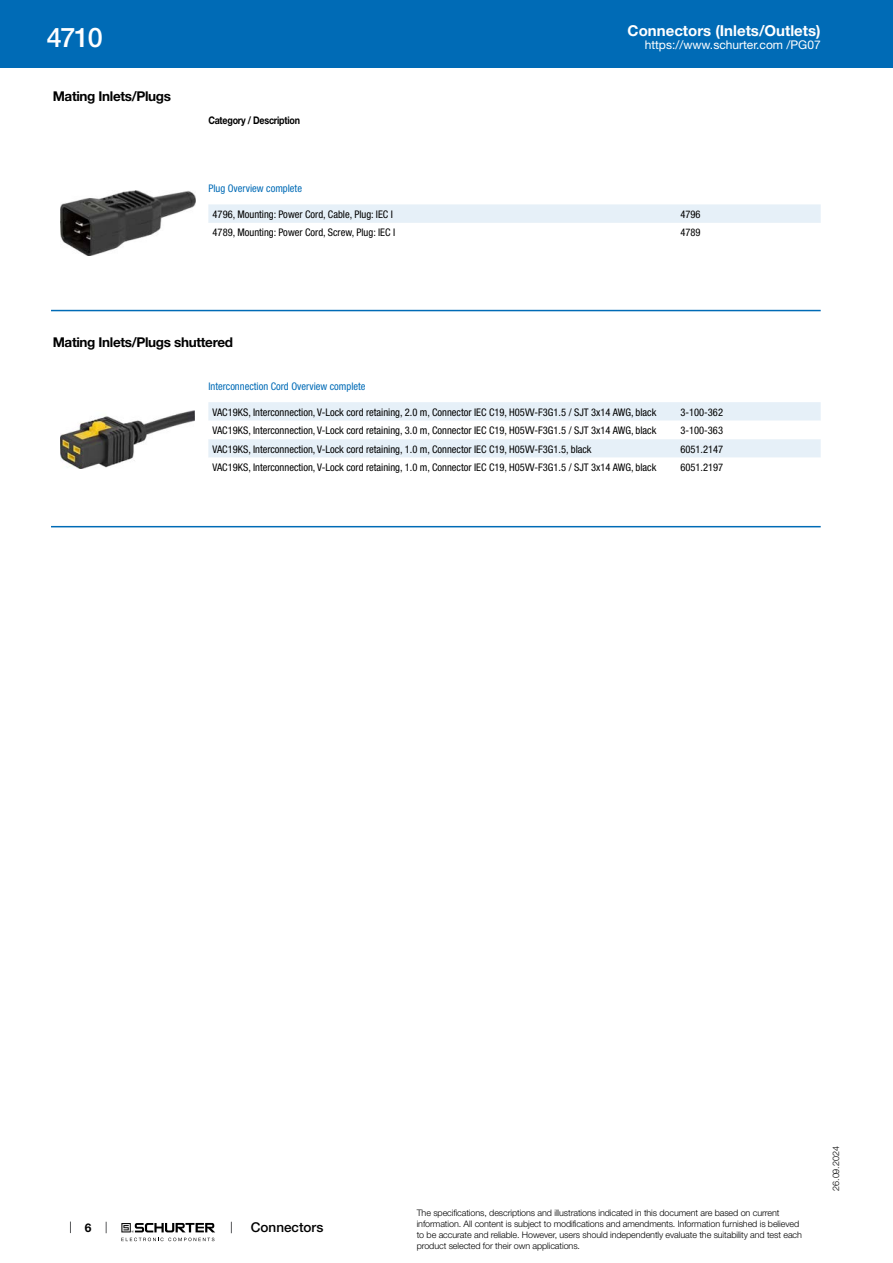
<style>
.page{position:relative;width:893px;height:1263px;background:#fff}
.page>*{position:absolute;margin:0;border:0;box-sizing:border-box;transform-origin:0 0}
.t1{font:500 27px "Helvetica Neue LT";color:#fff}
.t2{font:700 15px "Helvetica Neue LT";color:#fff}
.t3{font:700 13.5px "Helvetica Neue LT";letter-spacing:-.025em;color:#000}
.t4{font:500 13.5px "Helvetica Neue LT";color:#000}
.t5{font:12px "Helvetica Neue LT";color:#fff}
.t6{font:700 12px "Helvetica Neue LT";color:#000}
.t7{font:condensed 10.5px "Helvetica Neue LT";color:#000}
.t8{font:condensed 10.5px "Helvetica Neue LT";color:#006bb6}
.t9{font:700 10.5px "Helvetica Neue LT";letter-spacing:-.025em;color:#000;scale:.85 1}
.t10{font:300 9px/10.8px "Helvetica Neue LT";letter-spacing:-.01em;color:#000}
</style>
<div class="page">
<svg style="left:70px;top:1221px;width:1px;height:12px"></svg>
<svg style="left:121px;top:1223px;width:94px;height:18px"></svg>
<div style="left:0;top:0;width:893px;height:68px;background:#006bb6"></div>
<img style="left:60px;top:190px;width:135px;height:65px">
<div style="left:208px;top:204px;width:613px;height:19px;background:#e6f0f8"></div>
<hr style="left:51px;top:310px;width:770px;height:1px;background:#006bb6">
<img style="left:61px;top:410px;width:133px;height:58px">
<div style="left:208px;top:402px;width:613px;height:19px;background:#e6f0f8"></div>
<div style="left:208px;top:439px;width:613px;height:19px;background:#e6f0f8"></div>
<hr style="left:51px;top:526px;width:770px;height:1px;background:#006bb6">
<h1 class="t1" style="left:47px;top:21px;width:57px">4710</h1>
<p class="t3" style="left:53px;top:88px;width:120px">Mating Inlets/Plugs</p>
<h2 class="t2" style="left:628px;top:21px;width:195px">Connectors (Inlets/Outlets)</h2>
<p class="t9" style="left:208px;top:114px;width:109px">Category / Description</p>
<p class="t5" style="left:645px;top:38px;width:178px">https://www.schurter.com /PG07</p>
<p class="t8" style="left:208px;top:182px;width:95px">Plug Overview complete</p>
<p class="t7" style="left:213px;top:208px;width:182px">4796, Mounting: Power Cord, Cable, Plug: IEC I</p>
<p class="t7" style="left:680px;top:208px;width:22px">4796</p>
<p class="t7" style="left:213px;top:226px;width:184px">4789, Mounting: Power Cord, Screw, Plug: IEC I</p>
<p class="t7" style="left:680px;top:226px;width:22px">4789</p>
<p class="t3" style="left:53px;top:334px;width:182px">Mating Inlets/Plugs shuttered</p>
<p class="t8" style="left:208px;top:380px;width:159px">Interconnection Cord Overview complete</p>
<p class="t7" style="left:213px;top:406px;width:445px">VAC19KS, Interconnection, V-Lock cord retaining, 2.0 m, Connector IEC C19, H05VV-F3G1.5 / SJT 3x14 AWG, black</p>
<p class="t7" style="left:680px;top:406px;width:44px">3-100-362</p>
<p class="t7" style="left:213px;top:424px;width:445px">VAC19KS, Interconnection, V-Lock cord retaining, 3.0 m, Connector IEC C19, H05VV-F3G1.5 / SJT 3x14 AWG, black</p>
<p class="t7" style="left:680px;top:424px;width:44px">3-100-363</p>
<p class="t7" style="left:213px;top:443px;width:380px">VAC19KS, Interconnection, V-Lock cord retaining, 1.0 m, Connector IEC C19, H05VV-F3G1.5, black</p>
<p class="t7" style="left:680px;top:443px;width:44px">6051.2147</p>
<p class="t7" style="left:213px;top:461px;width:445px">VAC19KS, Interconnection, V-Lock cord retaining, 1.0 m, Connector IEC C19, H05VV-F3G1.5 / SJT 3x14 AWG, black</p>
<p class="t7" style="left:680px;top:461px;width:44px">6051.2197</p>
<p class="t6" style="left:85px;top:1220px;width:8px">6</p>
<p class="t4" style="left:251px;top:1219px;width:74px">Connectors</p>
<p class="t10" style="left:417px;top:1207px;width:387px">The specifications, descriptions and illustrations indicated in this document are based on current information. All content is subject to modifications and amendments. Information furnished is believed to be accurate and reliable. However, users should independently evaluate the suitability and test each product selected for their own applications.</p>
<p class="t10" style="left:830px;top:1191px;width:46px;rotate:-90deg">26.09.2024</p>
</div>
